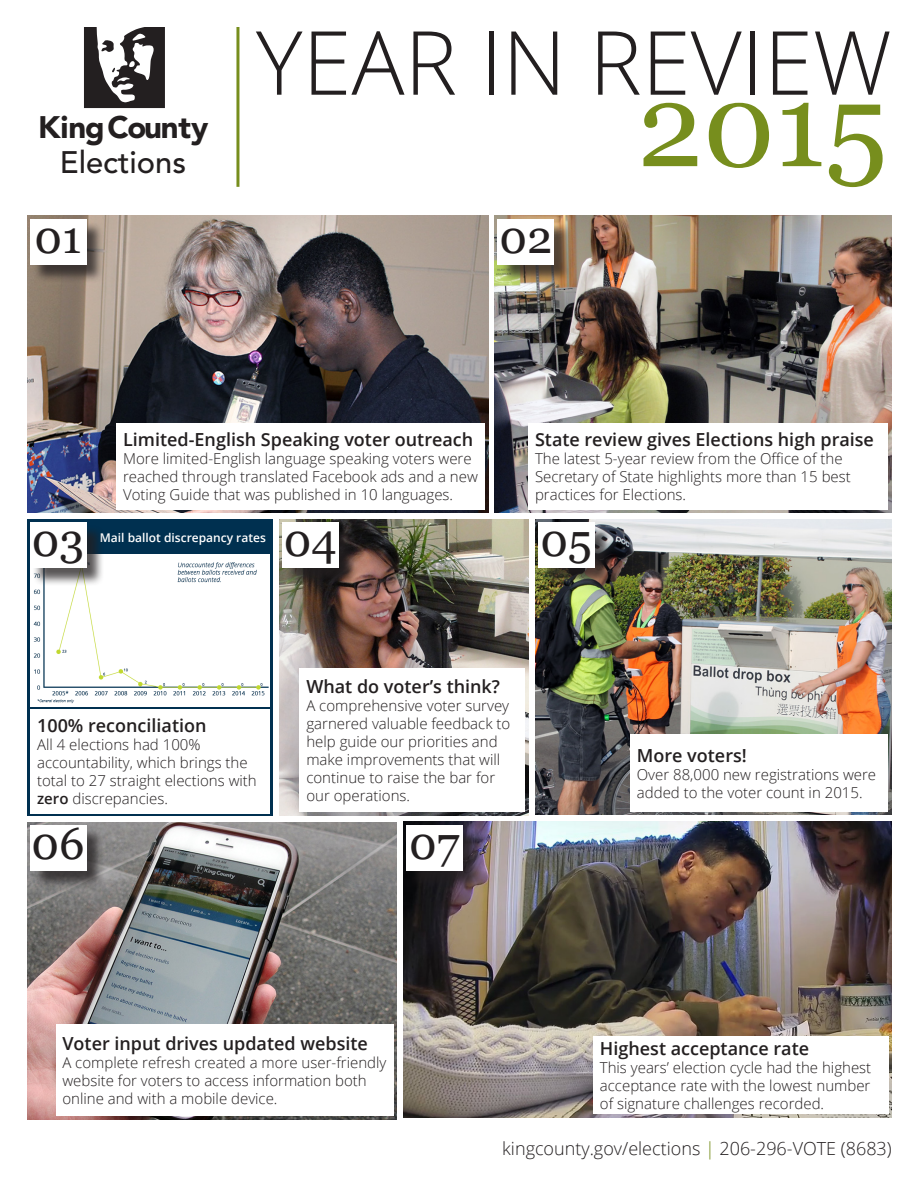
<style>
.page{position:relative;width:918px;height:1188px;background:#fff}
.page>*{position:absolute;margin:0;border:0;box-sizing:border-box;transform-origin:0 0}
.t1{font:117.45px "Georgia";color:#778e1d}
.t2{font:300 88.5px "Open Sans";color:#231f20}
.t3{font:45px "Georgia";color:#231f20}
.t4{font:900 30.9px/35.7px "Avenir";color:#231f20;text-align:center}
.t5{font:600 18px "Open Sans";color:#231f20}
.t6{font:300 18px "Open Sans";color:#231f20}
.t7{font:300 15px/18px "Open Sans";color:#231f20}
.t8{font:600 12px "Open Sans";color:#fff}
.s1{font-weight:500}
.s2{font-weight:600}
.s3{color:#778e1d}
</style>
<div class="page">
<img style="left:535px;top:519px;width:357px;height:296px">
<img style="left:27px;top:216px;width:461px;height:297px">
<div style="left:27px;top:519px;width:246px;height:297px;background:#003050"></div>
<img style="left:30px;top:554px;width:239px;height:152px">
<img style="left:27px;top:822px;width:369px;height:297px">
<img style="left:495px;top:216px;width:397px;height:297px">
<div style="left:32px;top:221px;width:73px;height:62px;background:#231f20;opacity:.75"></div>
<div style="left:30px;top:219px;width:56px;height:45px;background:#fff"></div>
<div style="left:540px;top:525px;width:73px;height:62px;background:#231f20;opacity:.75"></div>
<div style="left:538px;top:522px;width:56px;height:46px;background:#fff"></div>
<div style="left:116px;top:423px;width:369px;height:87px;background:#fff"></div>
<div style="left:630px;top:734px;width:258px;height:78px;background:#fff"></div>
<div style="left:500px;top:221px;width:73px;height:62px;background:#231f20;opacity:.75"></div>
<div style="left:498px;top:219px;width:56px;height:45px;background:#fff"></div>
<div style="left:32px;top:827px;width:73px;height:62px;background:#231f20;opacity:.75"></div>
<div style="left:30px;top:825px;width:56px;height:45px;background:#fff"></div>
<div style="left:528px;top:423px;width:360px;height:87px;background:#fff"></div>
<div style="left:30px;top:709px;width:240px;height:104px;background:#fff"></div>
<div style="left:56px;top:1024px;width:337px;height:92px;background:#fff"></div>
<svg style="left:84px;top:27px;width:81px;height:81px"></svg>
<hr style="left:236px;top:27px;width:3px;height:160px;background:#778e1d">
<img style="left:279px;top:519px;width:249px;height:296px">
<div style="left:300px;top:669px;width:225px;height:143px;background:#fff"></div>
<div style="left:285px;top:525px;width:72px;height:62px;background:#231f20;opacity:.75"></div>
<div style="left:282px;top:522px;width:57px;height:46px;background:#fff"></div>
<img style="left:403px;top:822px;width:489px;height:295px">
<div style="left:593px;top:1036px;width:296px;height:78px;background:#fff"></div>
<div style="left:408px;top:827px;width:73px;height:62px;background:#231f20;opacity:.75"></div>
<div style="left:406px;top:825px;width:56px;height:45px;background:#fff"></div>
<div style="left:32px;top:525px;width:73px;height:62px;background:#231f20;opacity:.75"></div>
<div style="left:30px;top:522px;width:56px;height:46px;background:#fff"></div>
<p class="t4" style="left:38px;top:109px;width:172px">KingCounty<br><span class="s1">Elections</span></p>
<p class="t3" style="left:35px;top:210px;width:48px">01</p>
<p class="t2" style="left:256px;top:2px;width:637px">YEAR IN REVIEW</p>
<p class="t3" style="left:500px;top:210px;width:54px">02</p>
<p class="t1" style="left:637px;top:55px;width:252px">2015</p>
<p class="t3" style="left:32px;top:514px;width:54px">03</p>
<p class="t5" style="left:123px;top:427px;width:352px">Limited-English Speaking voter outreach</p>
<p class="t7" style="left:123px;top:449px;width:356px">More limited-English language speaking voters were reached through translated Facebook ads and a new<br>Voting Guide that was published in 10 languages.</p>
<p class="t8" style="left:100px;top:529px;width:167px">Mail ballot discrepancy rates</p>
<p class="t3" style="left:284px;top:514px;width:55px">04</p>
<p class="t5" style="left:535px;top:427px;width:340px">State review gives Elections high praise</p>
<p class="t7" style="left:535px;top:449px;width:317px">The latest 5-year review from the Office of the<br>Secretary of State highlights more than 15 best practices for Elections.</p>
<p class="t3" style="left:540px;top:514px;width:53px">05</p>
<p class="t5" style="left:37px;top:713px;width:171px">100% reconciliation</p>
<p class="t7" style="left:37px;top:735px;width:221px">All 4 elections had 100% accountability, which brings the total to 27 straight elections with <span class="s2">zero</span> discrepancies.</p>
<p class="t3" style="left:32px;top:816px;width:55px">06</p>
<p class="t5" style="left:306px;top:674px;width:195px">What do voter’s think?</p>
<p class="t7" style="left:306px;top:696px;width:205px">A comprehensive voter survey garnered valuable feedback to help guide our priorities and make improvements that will continue to raise the bar for our operations.</p>
<p class="t3" style="left:409px;top:816px;width:52px">07</p>
<p class="t5" style="left:637px;top:743px;width:111px">More voters!</p>
<p class="t7" style="left:637px;top:765px;width:241px">Over 88,000 new registrations were added to the voter count in 2015.</p>
<p class="t5" style="left:62px;top:1031px;width:307px">Voter input drives updated website</p>
<p class="t7" style="left:62px;top:1053px;width:325px">A complete refresh created a more user-friendly website for voters to access information both online and with a mobile device.</p>
<p class="t5" style="left:600px;top:1036px;width:211px">Highest acceptance rate</p>
<p class="t7" style="left:600px;top:1058px;width:273px;text-align:justify">This years’ election cycle had the highest acceptance rate with the lowest number of signature challenges recorded.</p>
<p class="t6" style="left:502px;top:1137px;width:391px">kingcounty.gov/elections <span class="s3">|</span> 206-296-VOTE (8683)</p>
</div>
